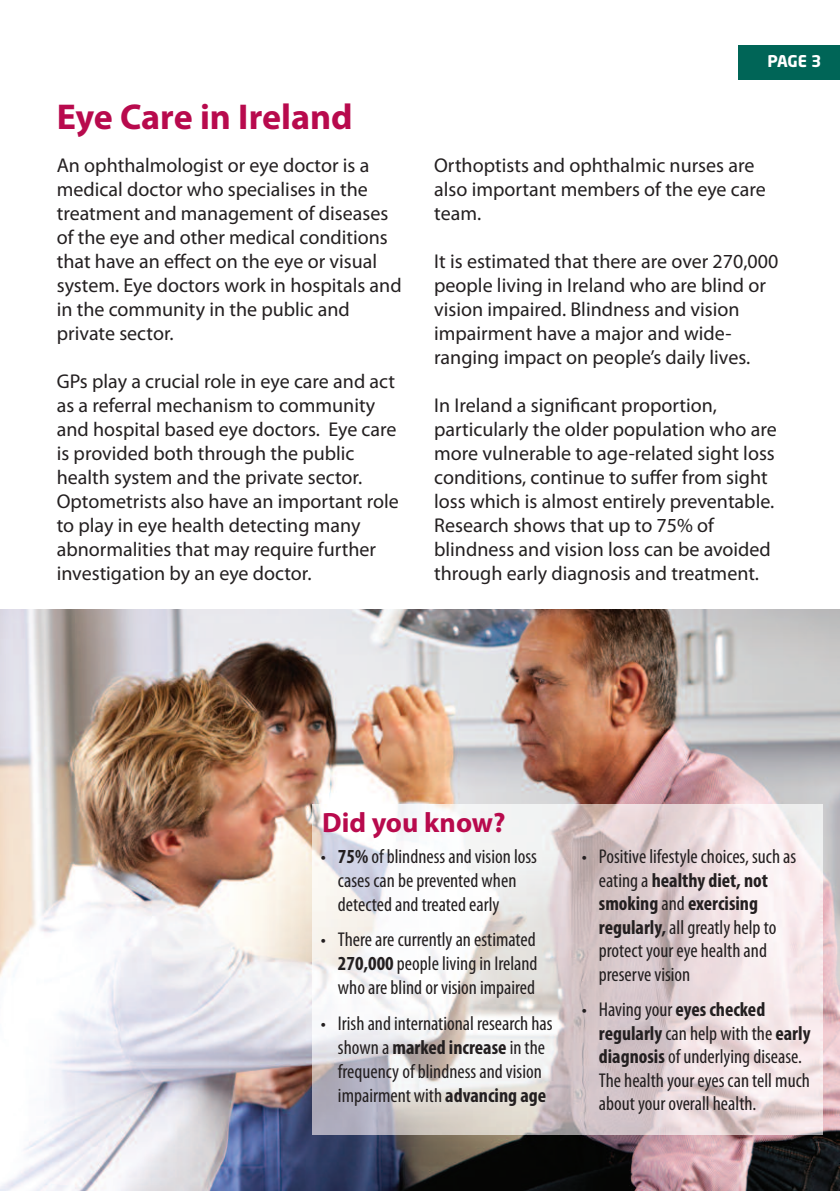
<style>
.page{position:relative;width:840px;height:1191px;background:#fff}
.page>*{position:absolute;margin:0;border:0;box-sizing:border-box;transform-origin:0 0}
.t1{font:700 36px "Myriad Pro";color:#b80a4d}
.t2{font:700 28px "Myriad Pro";color:#b80a4d}
.t3{font:20px/24px "Myriad Pro";color:#231f20}
.t4{font:condensed 20px/23.6px "Myriad Pro";color:#231f20}
.t5{font:700 16px "Neo Sans";color:#fff}
.s1{font-weight:700}
</style>
<div class="page">
<div style="left:737px;top:45px;width:102px;height:34px;background:#006557"></div>
<img style="left:0;top:609px;width:839px;height:582px">
<img style="left:312px;top:805px;width:509px;height:329px">
<h1 class="t1" style="left:57px;top:103px;width:297px">Eye Care in Ireland</h1>
<p class="t3" style="left:57px;top:154px;width:346px">An ophthalmologist or eye doctor is a medical doctor who specialises in the treatment and management of diseases of the eye and other medical conditions that have an effect on the eye or visual system. Eye doctors work in hospitals and in the community in the public and private sector.</p>
<p class="t3" style="left:57px;top:370px;width:343px">GPs play a crucial role in eye care and act as a referral mechanism to community and hospital based eye doctors. Eye care is provided both through the public health system and the private sector.<br>Optometrists also have an important role to play in eye health detecting many abnormalities that may require further investigation by an eye doctor.</p>
<p class="t5" style="left:767px;top:52px;width:56px">PAGE 3</p>
<p class="t3" style="left:434px;top:154px;width:333px">Orthoptists and ophthalmic nurses are also important members of the eye care team.</p>
<p class="t3" style="left:434px;top:250px;width:345px">It is estimated that there are over 270,000 people living in Ireland who are blind or vision impaired. Blindness and vision impairment have a major and wide&shy;ranging impact on people’s daily lives.</p>
<p class="t3" style="left:434px;top:394px;width:344px">In Ireland a significant proportion, particularly the older population who are more vulnerable to age-related sight loss conditions, continue to suffer from sight loss which is almost entirely preventable.<br>Research shows that up to 75% of blindness and vision loss can be avoided through early diagnosis and treatment.</p>
<h2 class="t2" style="left:322px;top:812px;width:185px">Did you know?</h2>
<p class="t4" style="left:338px;top:846px;width:200px;text-indent:-17px">• <span class="s1">75%</span> of blindness and vision loss cases can be prevented when detected and treated early</p>
<p class="t4" style="left:338px;top:929px;width:201px;text-align:justify;text-indent:-17px">• There are currently an estimated <span class="s1">270,000</span> people living in Ireland who are blind or vision impaired</p>
<p class="t4" style="left:321px;top:1012px;width:233px;text-align:center">• Irish and international research has shown a <span class="s1">marked increase</span> in the frequency of blindness and vision impairment with <span class="s1">advancing age</span></p>
<p class="t4" style="left:598px;top:846px;width:199px;text-indent:-17px">• Positive lifestyle choices, such as eating a <span class="s1">healthy diet, not smoking</span> and <span class="s1">exercising regularly,</span> all greatly help to protect your eye health and preserve vision</p>
<p class="t4" style="left:598px;top:999px;width:213px;text-indent:-17px">• Having your <span class="s1">eyes checked regularly</span> can help with the <span class="s1">early diagnosis</span> of underlying disease.<br>The health your eyes can tell much about your overall health.</p>
</div>
